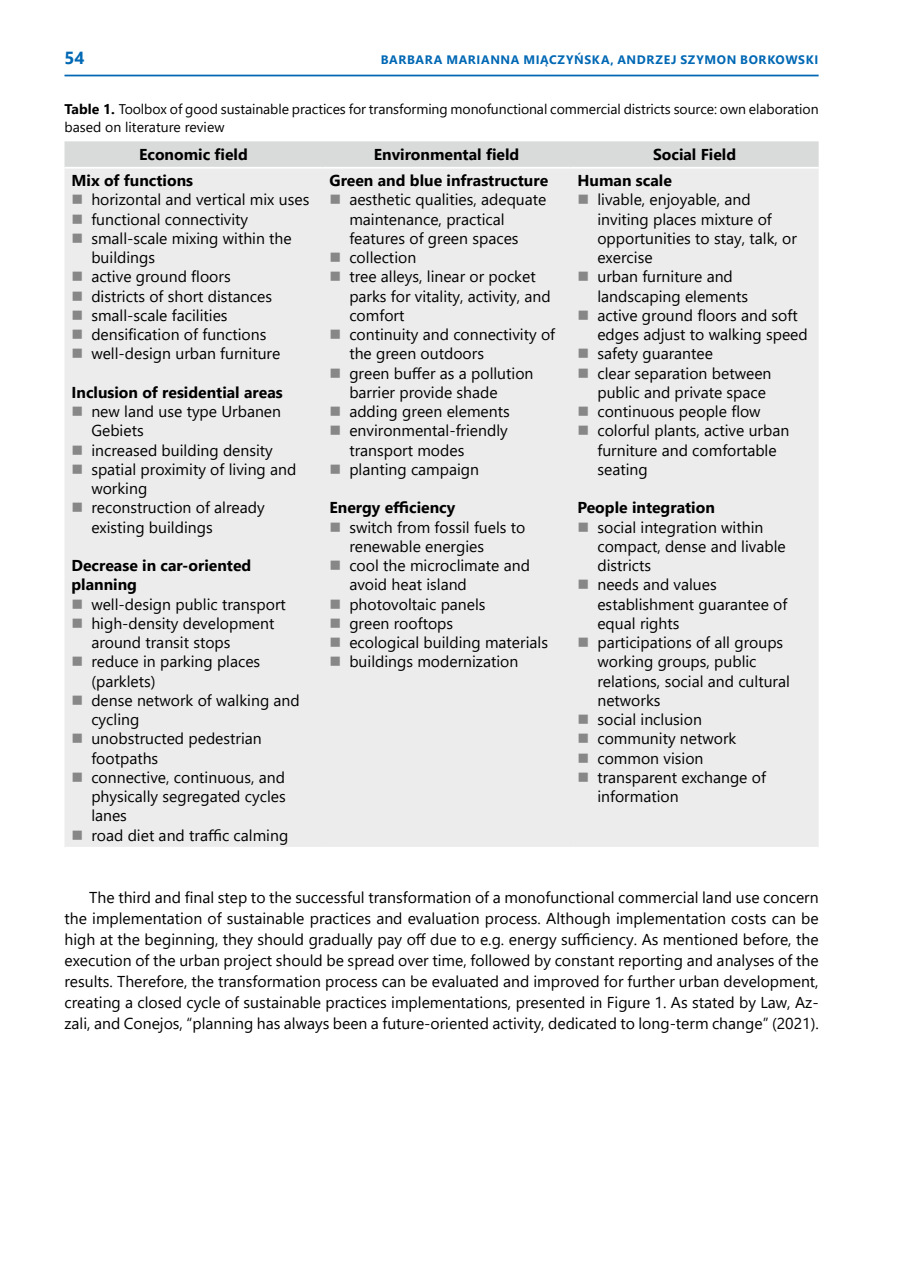
<style>
.page{position:relative;width:903px;height:1275px;background:#fff}
.page>*{position:absolute;margin:0;border:0;box-sizing:border-box;transform-origin:0 0}
.t1{font:700 17.5px "Segoe UI";color:#0068b4}
.t2{font:15.75px/19.2px "Segoe UI";color:#000}
.t3{font:700 15.75px/19.2px "Segoe UI";color:#000}
.t4{font:14px/17.5px "Segoe UI";letter-spacing:-.005em;color:#000}
.t5{font:700 12.25px "Segoe UI";letter-spacing:.06em;color:#0068b4}
.s1{font-weight:700}
</style>
<div class="page">
<hr style="left:64px;top:75px;width:755px;height:1px;background:#0068b4">
<div style="left:64px;top:141px;width:755px;height:26px;background:#d9dada"></div>
<div style="left:65px;top:169px;width:754px;height:678px;background:#ececec"></div>
<svg style="left:73px;top:195px;width:9px;height:9px"></svg>
<svg style="left:73px;top:214px;width:9px;height:10px"></svg>
<svg style="left:73px;top:234px;width:9px;height:9px"></svg>
<svg style="left:73px;top:272px;width:9px;height:9px"></svg>
<svg style="left:73px;top:291px;width:9px;height:10px"></svg>
<svg style="left:73px;top:311px;width:9px;height:9px"></svg>
<svg style="left:73px;top:330px;width:9px;height:9px"></svg>
<svg style="left:73px;top:349px;width:9px;height:9px"></svg>
<svg style="left:73px;top:407px;width:9px;height:9px"></svg>
<svg style="left:73px;top:445px;width:9px;height:10px"></svg>
<svg style="left:73px;top:465px;width:9px;height:9px"></svg>
<svg style="left:73px;top:503px;width:9px;height:9px"></svg>
<svg style="left:73px;top:599px;width:9px;height:10px"></svg>
<svg style="left:73px;top:619px;width:9px;height:9px"></svg>
<svg style="left:73px;top:657px;width:9px;height:9px"></svg>
<svg style="left:73px;top:696px;width:9px;height:9px"></svg>
<svg style="left:73px;top:734px;width:9px;height:9px"></svg>
<svg style="left:73px;top:773px;width:9px;height:9px"></svg>
<svg style="left:73px;top:830px;width:9px;height:10px"></svg>
<svg style="left:331px;top:195px;width:9px;height:9px"></svg>
<svg style="left:331px;top:253px;width:9px;height:9px"></svg>
<svg style="left:331px;top:272px;width:9px;height:9px"></svg>
<svg style="left:331px;top:330px;width:9px;height:9px"></svg>
<svg style="left:331px;top:368px;width:9px;height:10px"></svg>
<svg style="left:331px;top:407px;width:9px;height:9px"></svg>
<svg style="left:331px;top:426px;width:9px;height:9px"></svg>
<svg style="left:331px;top:465px;width:9px;height:9px"></svg>
<svg style="left:331px;top:522px;width:9px;height:10px"></svg>
<svg style="left:331px;top:561px;width:9px;height:9px"></svg>
<svg style="left:331px;top:599px;width:9px;height:10px"></svg>
<svg style="left:331px;top:619px;width:9px;height:9px"></svg>
<svg style="left:331px;top:638px;width:9px;height:9px"></svg>
<svg style="left:331px;top:657px;width:9px;height:9px"></svg>
<svg style="left:579px;top:195px;width:9px;height:9px"></svg>
<svg style="left:579px;top:272px;width:9px;height:9px"></svg>
<svg style="left:579px;top:311px;width:9px;height:9px"></svg>
<svg style="left:579px;top:349px;width:9px;height:9px"></svg>
<svg style="left:579px;top:368px;width:9px;height:10px"></svg>
<svg style="left:579px;top:407px;width:9px;height:9px"></svg>
<svg style="left:579px;top:426px;width:9px;height:9px"></svg>
<svg style="left:579px;top:522px;width:9px;height:10px"></svg>
<svg style="left:579px;top:580px;width:9px;height:9px"></svg>
<svg style="left:579px;top:638px;width:9px;height:9px"></svg>
<svg style="left:579px;top:715px;width:9px;height:9px"></svg>
<svg style="left:579px;top:734px;width:9px;height:9px"></svg>
<svg style="left:579px;top:753px;width:9px;height:10px"></svg>
<svg style="left:579px;top:773px;width:9px;height:9px"></svg>
<p class="t1" style="left:64px;top:42px;width:22px">54</p>
<p class="t5" style="left:381px;top:49px;width:111px">Barbara Marianna</p>
<p class="t5" style="left:523px;top:49px;width:193px">Miączyńska, And rzej Szymon</p>
<p class="t5" style="left:740px;top:49px;width:80px">Borkowski</p>
<p class="t4" style="left:64px;top:99px;width:756px"><span class="s1">Table 1.</span> Toolbox of good sustainable practices for transforming monofunctional commercial districts source: own elaboration based on literature review</p>
<p class="t3" style="left:139px;top:144px;width:110px">Economic field</p>
<p class="t3" style="left:374px;top:144px;width:147px">Environmental field</p>
<p class="t3" style="left:653px;top:144px;width:85px">Social Field</p>
<p class="t3" style="left:71px;top:170px;width:123px">Mix of functions</p>
<p class="t2" style="left:91px;top:189px;width:219px">horizontal and vertical mix uses functional connectivity small-scale mixing within the buildings<br>active ground floors<br>districts of short distances small-scale facilities densification of functions well-design urban furniture</p>
<p class="t3" style="left:71px;top:381px;width:213px">I nclusion of residential areas</p>
<p class="t2" style="left:91px;top:401px;width:207px">new land use type Urbanen<br>Gebiets<br>increased building density spatial proximity of living and working<br>reconstruction of already existing buildings</p>
<p class="t3" style="left:71px;top:555px;width:181px">Decrease in car-oriented planning</p>
<p class="t2" style="left:91px;top:593px;width:210px">well-design public transport high-density development around transit stops<br>reduce in parking places (parklets)<br>dense network of walking and cycling<br>unobstructed pedestrian footpaths<br>connective, continuous, and physically segregated cycles lanes<br>road diet and traffic calming</p>
<p class="t3" style="left:329px;top:170px;width:220px">Green and blue infrastructure</p>
<p class="t2" style="left:349px;top:189px;width:207px">aesthetic qualities, adequate maintenance, practical features of green spaces collection<br>tree alleys, linear or pocket parks for vitality, activity, and comfort<br>continuity and connectivity of the green outdoors<br>green buffer as a pollution barrier provide shade<br>adding green elements environmental-friendly transport modes<br>planting campaign</p>
<p class="t3" style="left:329px;top:497px;width:127px">Energy efficiency</p>
<p class="t2" style="left:349px;top:516px;width:200px">switch from fossil fuels to renewable energies<br>cool the microclimate and avoid heat island photovoltaic panels<br>green rooftops<br>ecological building materials buildings modernization</p>
<p class="t3" style="left:577px;top:170px;width:96px">Human scale</p>
<p class="t2" style="left:597px;top:189px;width:212px">livable, enjoyable, and<br>inviting places mixture of opportunities to stay, talk, or exercise<br>urban furniture and landscaping elements<br>active ground floors and soft edges adjust to walking speed safety guarantee<br>clear separation between public and private space continuous people flow colorful plants, active urban furniture and comfortable seating</p>
<p class="t3" style="left:577px;top:497px;width:139px">People integration</p>
<p class="t2" style="left:597px;top:516px;width:194px">social integration within compact, dense and livable districts<br>needs and values establishment guarantee of equal rights<br>participations of all groups working groups, public relations, social and cultural networks<br>social inclusion<br>community network common vision<br>transparent exchange of information</p>
<p class="t2" style="left:64px;top:886px;width:756px;line-height:21px;text-align:justify;text-indent:25px">The third and final step to the successful transformation of a monofunctional commercial land use concern the implementation of sustainable practices and evaluation process. Although implementation costs can be high at the beginning, they should gradually pay off due to e.g. energy sufficiency. As mentioned before, the execution of the urban project should be spread over time, followed by constant reporting and analyses of the results. Therefore, the transformation process can be evaluated and improved for further urban development, creating a closed cycle of sustainable practices implementations, presented in Figure 1. As stated by Law, Az&shy;zali, and Conejos, “planning has always been a future-oriented activity, dedicated to long-term change” (2021).</p>
</div>
